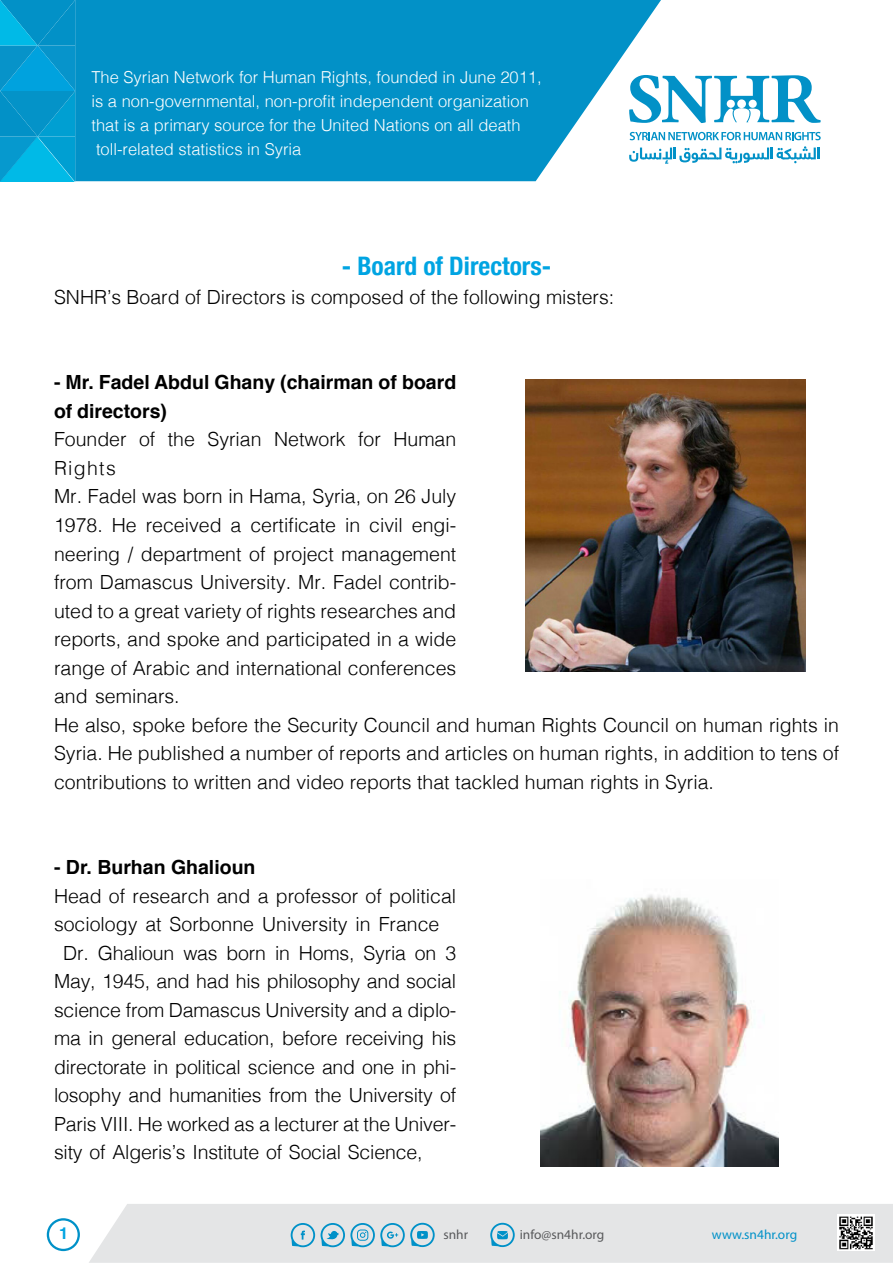
<style>
.page{position:relative;width:893px;height:1263px;background:#fff}
.page>*{position:absolute;margin:0;border:0;box-sizing:border-box;transform-origin:0 0}
.t1{font:700 condensed 25.5px "Helvetica Neue";color:#00a4e2}
.t2{font:300 19.5px/28.5px "Helvetica";color:#000}
.t3{font:700 19.5px/28.5px "Helvetica";color:#000}
.t4{font:300 16.5px/24px "Helvetica";color:#fff}
.t5{font:700 16.5px "Helvetica";color:#00a4e2}
.t6{font:13.35px "Myriad Pro";color:#58595b}
.t7{font:13.35px "Myriad Pro";color:#0091c8}
</style>
<div class="page">
<div style="left:89px;top:1204px;width:804px;height:59px;background:#e4e5e6"></div>
<svg style="left:291px;top:1223px;width:24px;height:24px"></svg>
<svg style="left:321px;top:1223px;width:114px;height:24px;background:#a1ccdd"></svg>
<svg style="left:490px;top:1223px;width:25px;height:24px"></svg>
<img style="left:837px;top:1214px;width:37px;height:37px">
<svg style="left:47px;top:1218px;width:33px;height:33px"></svg>
<svg style="left:75px;top:0;width:586px;height:181px;background:#189acb"></svg>
<svg style="left:0;top:0;width:75px;height:182px;background:#049ed2"></svg>
<svg style="left:630px;top:132px;width:191px;height:8px"></svg>
<svg style="left:629px;top:75px;width:192px;height:48px"></svg>
<svg style="left:629px;top:146px;width:191px;height:18px"></svg>
<img style="left:525px;top:379px;width:281px;height:293px">
<img style="left:541px;top:894px;width:237px;height:273px">
<p class="t4" style="left:91px;top:67px;width:452px">The Syrian Network for Human Rights, founded in June 2011, is a non-governmental, non-profit independent organization that is a primary source for the United Nations on all death toll-related statistics in Syria</p>
<h1 class="t1" style="left:342px;top:257px;width:211px">- Board of Directors-</h1>
<p class="t2" style="left:54px;top:284px;width:562px">SNHR’s Board of Directors is composed of the following misters:</p>
<p class="t3" style="left:54px;top:370px;width:404px">- Mr. Fadel Abdul Ghany (chairman of board of directors)</p>
<p class="t2" style="left:54px;top:427px;width:787px">Founder of the Syrian Network for Human<br>Rights<br>Mr. Fadel was born in Hama, Syria, on 26 July<br>1978. He received a certificate in civil engi-<br>neering / department of project management<br>from Damascus University. Mr. Fadel contrib-<br>uted to a great variety of rights researches and<br>reports, and spoke and participated in a wide<br>range of Arabic and international conferences<br>and seminars.<br>He also, spoke before the Security Council and human Rights Council on human rights in Syria. He published a number of reports and articles on human rights, in addition to tens of contributions to written and video reports that tackled human rights in Syria.</p>
<p class="t3" style="left:54px;top:855px;width:203px">- Dr. Burhan Ghalioun</p>
<p class="t2" style="left:54px;top:883px;width:404px">Head of research and a professor of political</p>
<p class="t2" style="left:54px;top:912px;width:387px">sociology at Sorbonne University in France</p>
<p class="t2" style="left:63px;top:940px;width:395px">Dr. Ghalioun was born in Homs, Syria on 3</p>
<p class="t2" style="left:54px;top:969px;width:404px">May, 1945, and had his philosophy and social</p>
<p class="t2" style="left:54px;top:997px;width:404px">science from Damascus University and a diplo-</p>
<p class="t2" style="left:54px;top:1026px;width:404px">ma in general education, before receiving his</p>
<p class="t2" style="left:54px;top:1054px;width:404px">directorate in political science and one in phi-</p>
<p class="t2" style="left:54px;top:1083px;width:404px">losophy and humanities from the University of</p>
<p class="t2" style="left:54px;top:1111px;width:404px">Paris VIII. He worked as a lecturer at the Univer-</p>
<p class="t2" style="left:54px;top:1140px;width:370px">sity of Algeris’s Institute of Social Science,</p>
<p class="t5" style="left:59px;top:1227px;width:11px">1</p>
<p class="t6" style="left:443px;top:1230px;width:26px">snhr</p>
<p class="t6" style="left:520px;top:1230px;width:86px">info@sn4hr.org</p>
<p class="t7" style="left:712px;top:1229px;width:87px">www.sn4hr.org</p>
</div>
